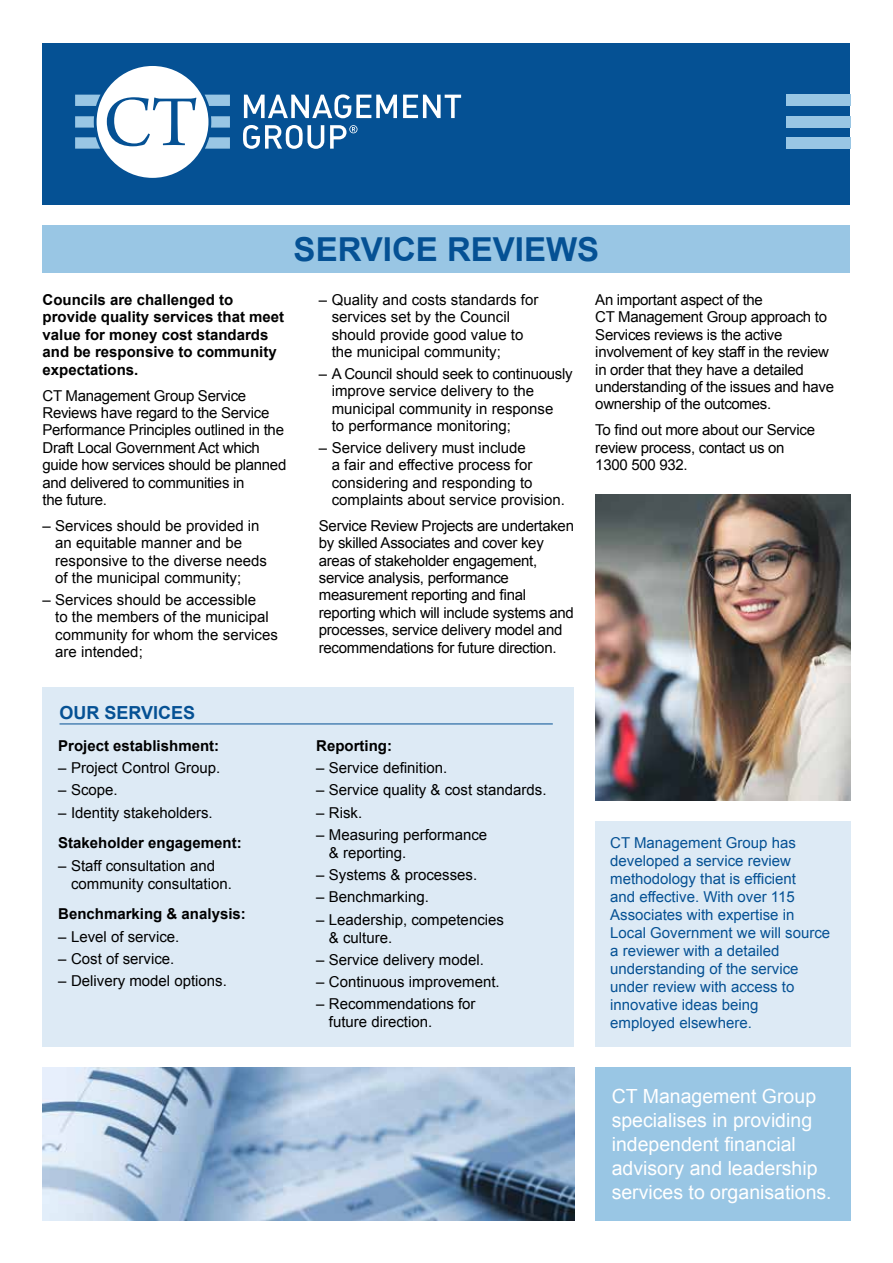
<style>
.page{position:relative;width:893px;height:1263px;background:#fff}
.page>*{position:absolute;margin:0;border:0;box-sizing:border-box;transform-origin:0 0}
.t1{font:700 33px "Arial";color:#055194}
.t2{font:19.5px/24px "Arial";color:#fff}
.t3{font:700 18px "Arial";color:#055194}
.t4{font:15px/17.4px "Arial";color:#000}
.t5{font:15px/17.4px "Arial";letter-spacing:-.02em;color:#000}
.t6{font:15px/18px "Arial";color:#055194}
.t7{font:700 15px/17.4px "Arial";color:#000}
</style>
<div class="page">
<div style="left:43px;top:687px;width:531px;height:359px;background:#ddeaf5"></div>
<hr style="left:60px;top:723px;width:493px;height:1px;background:#055194">
<div style="left:595px;top:1067px;width:255px;height:153px;background:#99c6e4"></div>
<img style="left:43px;top:1067px;width:531px;height:153px">
<img style="left:595px;top:495px;width:255px;height:305px">
<div style="left:595px;top:822px;width:255px;height:225px;background:#ddeaf5"></div>
<div style="left:43px;top:226px;width:807px;height:47px;background:#99c6e4"></div>
<div style="left:43px;top:43px;width:807px;height:161px;background:#055194"></div>
<svg style="left:244px;top:94px;width:153px;height:24px"></svg>
<svg style="left:403px;top:95px;width:58px;height:23px"></svg>
<svg style="left:243px;top:125px;width:81px;height:24px"></svg>
<svg style="left:330px;top:125px;width:27px;height:24px"></svg>
<svg style="left:75px;top:66px;width:155px;height:112px"></svg>
<div style="left:786px;top:95px;width:64px;height:11px;background:#99c6e4"></div>
<div style="left:786px;top:116px;width:64px;height:12px;background:#99c6e4"></div>
<div style="left:786px;top:137px;width:64px;height:12px;background:#99c6e4"></div>
<h1 class="t1" style="left:294px;top:228px;width:307px">SERVICE REVIEWS</h1>
<p class="t7" style="left:43px;top:291px;width:243px">Councils are challenged to provide quality services that meet value for money cost standards and be responsive to community expectations.</p>
<p class="t5" style="left:43px;top:387px;width:245px">CT Management Group Service<br>Reviews have regard to the Service<br>Performance Principles outlined in the<br>Draft Local Government Act which guide how services should be planned and delivered to communities in<br>the future.</p>
<p class="t4" style="left:55px;top:517px;width:213px;text-indent:-13px">– Services should be provided in an equitable manner and be responsive to the diverse needs of the municipal community;</p>
<p class="t4" style="left:55px;top:591px;width:224px;text-indent:-13px">– Services should be accessible<br>to the members of the municipal community for whom the services are intended;</p>
<p class="t4" style="left:332px;top:291px;width:208px;text-indent:-13px">– Quality and costs standards for services set by the Council should provide good value to the municipal community;</p>
<p class="t4" style="left:332px;top:365px;width:242px;text-indent:-13px">– A Council should seek to continuously improve service delivery to the municipal community in response<br>to performance monitoring;</p>
<p class="t4" style="left:332px;top:439px;width:235px;text-indent:-13px">– Service delivery must include<br>a fair and effective process for considering and responding to complaints about service provision.</p>
<p class="t5" style="left:319px;top:517px;width:257px">Service Review Projects are undertaken by skilled Associates and cover key areas of stakeholder engagement, service analysis, performance measurement reporting and final reporting which will include systems and processes, service delivery model and recommendations for future direction.</p>
<p class="t5" style="left:595px;top:291px;width:240px">An important aspect of the<br>CT Management Group approach to<br>Services reviews is the active involvement of key staff in the review in order that they have a detailed understanding of the issues and have ownership of the outcomes.</p>
<p class="t5" style="left:595px;top:421px;width:221px">To find out more about our Service review process, contact us on<br>1300 500 932.</p>
<p class="t3" style="left:60px;top:701px;width:137px">OUR SERVICES</p>
<p class="t7" style="left:58px;top:737px;width:162px">Project establishment:</p>
<p class="t4" style="left:58px;top:759px;width:163px">– Project Control Group.</p>
<p class="t4" style="left:58px;top:781px;width:61px">– Scope.</p>
<p class="t4" style="left:58px;top:804px;width:156px">– Identity stakeholders.</p>
<p class="t7" style="left:58px;top:835px;width:185px">Stakeholder engagement:</p>
<p class="t4" style="left:71px;top:856px;width:162px;line-height:18px;text-indent:-13px">– Staff consultation and community consultation.</p>
<p class="t7" style="left:58px;top:906px;width:189px">Benchmarking &amp; analysis:</p>
<p class="t4" style="left:58px;top:928px;width:123px">– Level of service.</p>
<p class="t4" style="left:58px;top:950px;width:118px">– Cost of service.</p>
<p class="t4" style="left:58px;top:972px;width:170px">– Delivery model options.</p>
<p class="t7" style="left:316px;top:737px;width:77px">Reporting:</p>
<p class="t4" style="left:316px;top:759px;width:133px">– Service definition.</p>
<p class="t4" style="left:316px;top:781px;width:232px">– Service quality &amp; cost standards.</p>
<p class="t4" style="left:316px;top:804px;width:48px">– Risk.</p>
<p class="t4" style="left:329px;top:826px;width:160px;line-height:18px;text-indent:-13px">– Measuring performance &amp; reporting.</p>
<p class="t4" style="left:316px;top:866px;width:163px">– Systems &amp; processes.</p>
<p class="t4" style="left:316px;top:888px;width:114px">– Benchmarking.</p>
<p class="t4" style="left:329px;top:910px;width:177px;line-height:18px;text-indent:-13px">– Leadership, competencies &amp; culture.</p>
<p class="t4" style="left:316px;top:951px;width:169px">– Service delivery model.</p>
<p class="t4" style="left:316px;top:973px;width:185px">– Continuous improvement.</p>
<p class="t4" style="left:329px;top:995px;width:148px;line-height:18px;text-indent:-13px">– Recommendations for future direction.</p>
<p class="t6" style="left:610px;top:833px;width:222px">CT Management Group has developed a service review methodology that is efficient<br>and effective. With over 115<br>Associates with expertise in<br>Local Government we will source a reviewer with a detailed understanding of the service under review with access to innovative ideas being<br>employed elsewhere.</p>
<h2 class="t2" style="left:612px;top:1085px;width:221px">CT Management Group specialises in providing independent financial advisory and leadership services to organisations.</h2>
</div>
